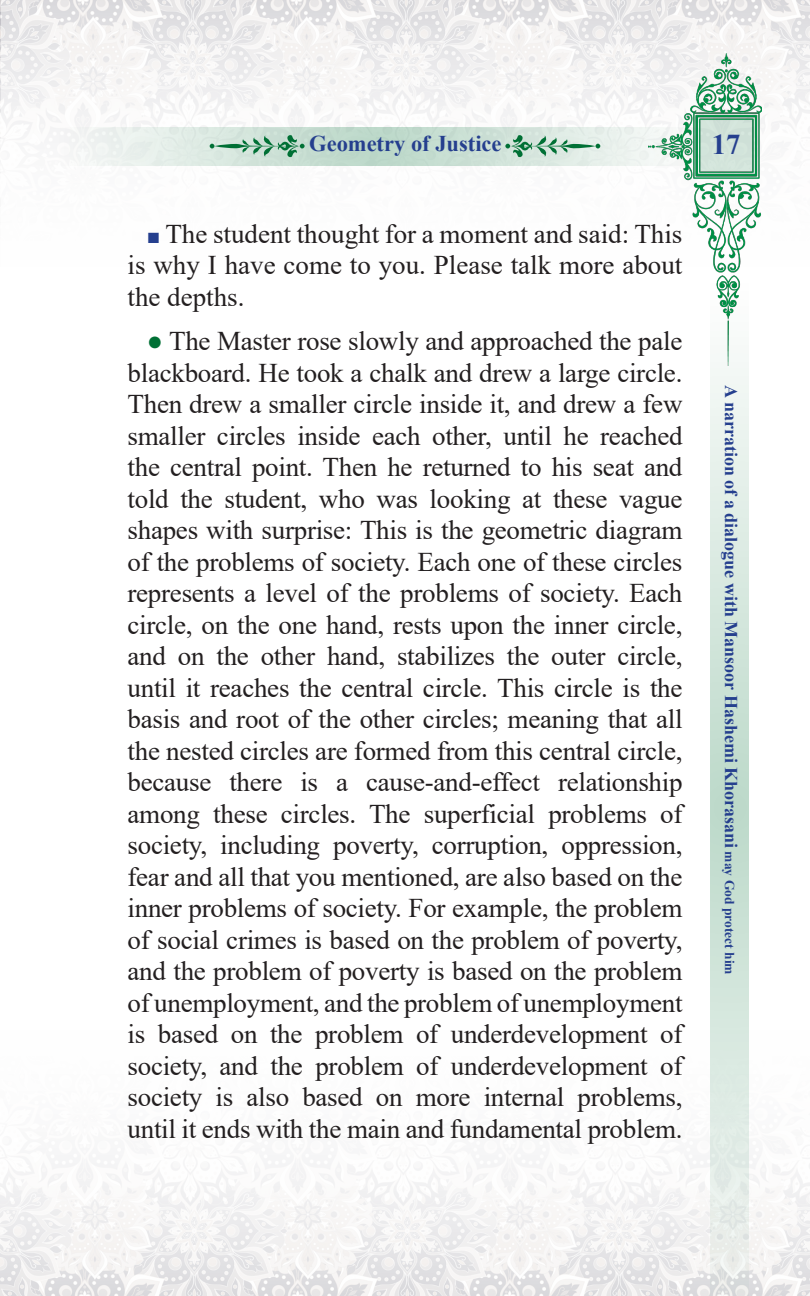
<style>
.page{position:relative;width:810px;height:1296px;background:#fff}
.page>*{position:absolute;margin:0;border:0;box-sizing:border-box;transform-origin:0 0}
.t1{font:700 28.57px "Times New Roman";color:#253f8e}
.t2{font:27px/31.5px "Times New Roman";letter-spacing:-.005em;color:#231f20;text-align:justify}
.t3{font:700 22.5px "Times New Roman";color:#253f8e}
.t4{font:700 18px "Times New Roman";color:#253f8e}
.s1{font-size:22.5px;color:#253f8e}
.s2{color:#007035}
.s3{font-size:13.5px}
</style>
<div class="page">
<img style="left:0;top:0;width:810px;height:379px">
<img style="left:0;top:918px;width:810px;height:378px">
<svg style="left:56px;top:127px;width:592px;height:38px;background:#d6e6dd"></svg>
<svg style="left:505px;top:134px;width:95px;height:25px;background:#b1d1c0"></svg>
<svg style="left:210px;top:134px;width:95px;height:25px;background:#a8ccb9"></svg>
<img style="left:648px;top:54px;width:114px;height:312px">
<svg style="left:711px;top:278px;width:38px;height:1018px;background:#d7e7de"></svg>
<div style="left:700px;top:120px;width:52px;height:52px;background:#d1e3da"></div>
<p class="t3" style="left:309px;top:127px;width:194px">Geometry of Justice</p>
<p class="t1" style="left:712px;top:124px;width:30px">17</p>
<p class="t2" style="left:128px;top:217px;width:556px;text-indent:19px"><span class="s1">■</span> The student thought for a moment and said: This is why I have come to you. Please talk more about the depths.</p>
<p class="t2" style="left:128px;top:325px;width:557px;text-indent:19px"><span class="s2">●</span> The Master rose slowly and approached the pale blackboard. He took a chalk and drew a large circle.<br>Then drew a smaller circle inside it, and drew a few smaller circles inside each other, until he reached the central point. Then he returned to his seat and told the student, who was looking at these vague shapes with surprise: This is the geometric diagram of the problems of society. Each one of these circles represents a level of the problems of society. Each circle, on the one hand, rests upon the inner circle, and on the other hand, stabilizes the outer circle, until it reaches the central circle. This circle is the basis and root of the other circles; meaning that all the nested circles are formed from this central circle, because there is a cause-and-effect relationship among these circles. The superficial problems of society, including poverty, corruption, oppression, fear and all that you mentioned, are also based on the inner problems of society. For example, the problem of social crimes is based on the problem of poverty, and the problem of poverty is based on the problem of unemployment, and the problem of unemployment is based on the problem of underdevelopment of society, and the problem of underdevelopment of society is also based on more internal problems, until it ends with the main and fundamental problem.</p>
<p class="t4" style="left:744px;top:385px;width:591px;rotate:90deg">A narration of a dialogue with Mansoor Hashemi Khorasani <span class="s3">may God protect him</span></p>
</div>
